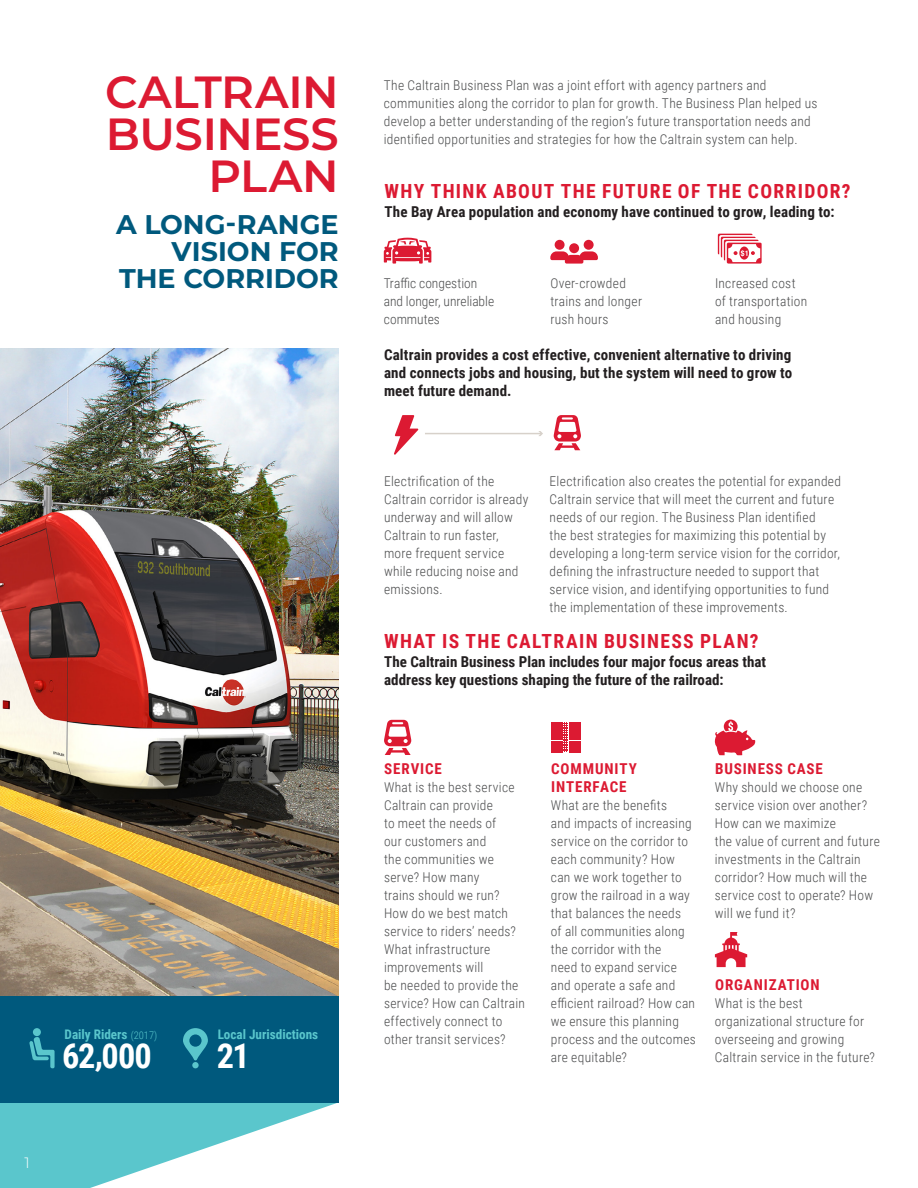
<style>
.page{position:relative;width:918px;height:1188px;background:#fff}
.page>*{position:absolute;margin:0;border:0;box-sizing:border-box;transform-origin:0 0}
.t1{font:600 45px/42px "Montserrat";letter-spacing:-.005em;color:#dc1a32;text-align:right}
.t2{font:700 34.35px "Roboto Condensed";letter-spacing:-.03em;color:#fff}
.t3{font:700 27px/27px "Montserrat";color:#00597d;text-align:right}
.t4{font:700 19.5px "Roboto Condensed";letter-spacing:.07em;color:#dc1a32}
.t5{font:700 15px/18px "Roboto Condensed";color:#231f20;text-align:justify}
.t6{font:700 15px "Roboto Condensed";letter-spacing:.055em;color:#dc1a32}
.t7{font:300 15px "Montserrat";color:#fff}
.t8{font:300 13.5px/18px "Roboto Condensed";letter-spacing:.02em;color:#4b4c4d}
.t9{font:300 13.5px/18px "Roboto Condensed";color:#4b4c4d}
.t10{font:700 13.2px "Roboto Condensed";color:#5ac6cc}
.s1{font-weight:300;font-size:10.5px}
</style>
<div class="page">
<svg style="left:0;top:1102px;width:339px;height:86px"></svg>
<img style="left:0;top:348px;width:339px;height:648px">
<svg style="left:384px;top:238px;width:47px;height:26px"></svg>
<svg style="left:718px;top:234px;width:44px;height:30px"></svg>
<svg style="left:715px;top:720px;width:40px;height:35px"></svg>
<svg style="left:715px;top:932px;width:32px;height:35px"></svg>
<svg style="left:551px;top:722px;width:30px;height:30px"></svg>
<div style="left:551px;top:722px;width:12px;height:12px;background:#dc1a32"></div>
<div style="left:569px;top:729px;width:5px;height:11px;background:#dc1a32"></div>
<svg style="left:384px;top:720px;width:27px;height:35px"></svg>
<svg style="left:554px;top:415px;width:27px;height:35px"></svg>
<div style="left:555px;top:240px;width:10px;height:10px;background:#dc1a32;border-radius:50%"></div>
<div style="left:584px;top:240px;width:10px;height:10px;background:#dc1a32;border-radius:50%"></div>
<div style="left:569px;top:243px;width:10px;height:10px;background:#dc1a32;border-radius:50%"></div>
<svg style="left:550px;top:251px;width:48px;height:13px"></svg>
<hr style="left:425px;top:433px;width:116px;height:1px;background:#d7d1ca">
<svg style="left:538px;top:431px;width:5px;height:5px"></svg>
<div style="left:0;top:996px;width:339px;height:106px;background:#00597d"></div>
<svg style="left:183px;top:1028px;width:25px;height:33px"></svg>
<div style="left:192px;top:1062px;width:7px;height:7px;background:#5ac6cc;border-radius:50%"></div>
<svg style="left:394px;top:415px;width:24px;height:40px"></svg>
<svg style="left:29px;top:1036px;width:26px;height:33px"></svg>
<div style="left:33px;top:1028px;width:8px;height:8px;background:#5ac6cc;border-radius:50%"></div>
<p class="t1" style="left:105px;top:69px;width:235px">CALTRAIN<br>BUSINESS<br>PLAN</p>
<p class="t3" style="left:116px;top:210px;width:224px">A LONG-RANGE<br>VISION FOR<br>THE CORRIDOR</p>
<p class="t7" style="left:24px;top:1153px;width:7px">1</p>
<p class="t10" style="left:65px;top:1025px;width:94px">Daily Riders <span class="s1">(2017)</span></p>
<p class="t2" style="left:62px;top:1032px;width:91px">62,000</p>
<p class="t10" style="left:218px;top:1025px;width:102px">Local Jurisdictions</p>
<p class="t2" style="left:217px;top:1032px;width:34px">21</p>
<p class="t8" style="left:384px;top:76px;width:435px">The Caltrain Business Plan was a joint effort with agency partners and communities along the corridor to plan for growth. The Business Plan helped us develop a better understanding of the region’s future transportation needs and identified opportunities and strategies for how the Caltrain system can help.</p>
<p class="t4" style="left:384px;top:177px;width:468px">WHY THINK ABOUT THE FUTURE OF THE CORRIDOR?</p>
<p class="t5" style="left:385px;top:202px;width:451px">The Bay Area population and economy have continued to grow, leading to:</p>
<p class="t9" style="left:384px;top:274px;width:112px">Traffic congestion and longer, unreliable commutes</p>
<p class="t8" style="left:550px;top:274px;width:93px">Over-crowded trains and longer rush hours</p>
<p class="t8" style="left:715px;top:274px;width:94px">Increased cost of transportation and housing</p>
<p class="t5" style="left:384px;top:345px;width:410px">Caltrain provides a cost effective, convenient alternative to driving and connects jobs and housing, but the system will need to grow to meet future demand.</p>
<p class="t8" style="left:384px;top:472px;width:146px">Electrification of the<br>Caltrain corridor is already underway and will allow<br>Caltrain to run faster, more frequent service while reducing noise and emissions.</p>
<p class="t8" style="left:550px;top:472px;width:293px">Electrification also creates the potential for expanded Caltrain service that will meet the current and future needs of our region. The Business Plan identified<br>the best strategies for maximizing this potential by developing a long-term service vision for the corridor, defining the infrastructure needed to support that service vision, and identifying opportunities to fund the implementation of these improvements.</p>
<p class="t4" style="left:384px;top:627px;width:376px">WHAT IS THE CALTRAIN BUSINESS PLAN?</p>
<p class="t5" style="left:384px;top:652px;width:383px">The Caltrain Business Plan includes four major focus areas that address key questions shaping the future of the railroad:</p>
<p class="t6" style="left:384px;top:758px;width:59px">SERVICE</p>
<p class="t6" style="left:715px;top:758px;width:109px">BUSINESS CASE</p>
<p class="t6" style="left:551px;top:758px;width:87px">COMMUNITY</p>
<p class="t8" style="left:384px;top:778px;width:132px">What is the best service</p>
<p class="t6" style="left:551px;top:776px;width:77px">INTERFACE</p>
<p class="t8" style="left:384px;top:796px;width:143px">Caltrain can provide<br>to meet the needs of<br>our customers and<br>the communities we serve? How many<br>trains should we run?<br>How do we best match service to riders’ needs?<br>What infrastructure improvements will<br>be needed to provide the service? How can Caltrain effectively connect to other transit services?</p>
<p class="t8" style="left:551px;top:796px;width:146px">What are the benefits<br>and impacts of increasing service on the corridor to each community? How can we work together to grow the railroad in a way that balances the needs<br>of all communities along the corridor with the<br>need to expand service and operate a safe and efficient railroad? How can we ensure this planning process and the outcomes are equitable?</p>
<p class="t8" style="left:715px;top:778px;width:167px">Why should we choose one service vision over another?<br>How can we maximize<br>the value of current and future investments in the Caltrain corridor? How much will the service cost to operate? How will we fund it?</p>
<p class="t6" style="left:715px;top:974px;width:106px">ORGANIZATION</p>
<p class="t8" style="left:715px;top:994px;width:162px">What is the best organizational structure for overseeing and growing<br>Caltrain service in the future?</p>
</div>
